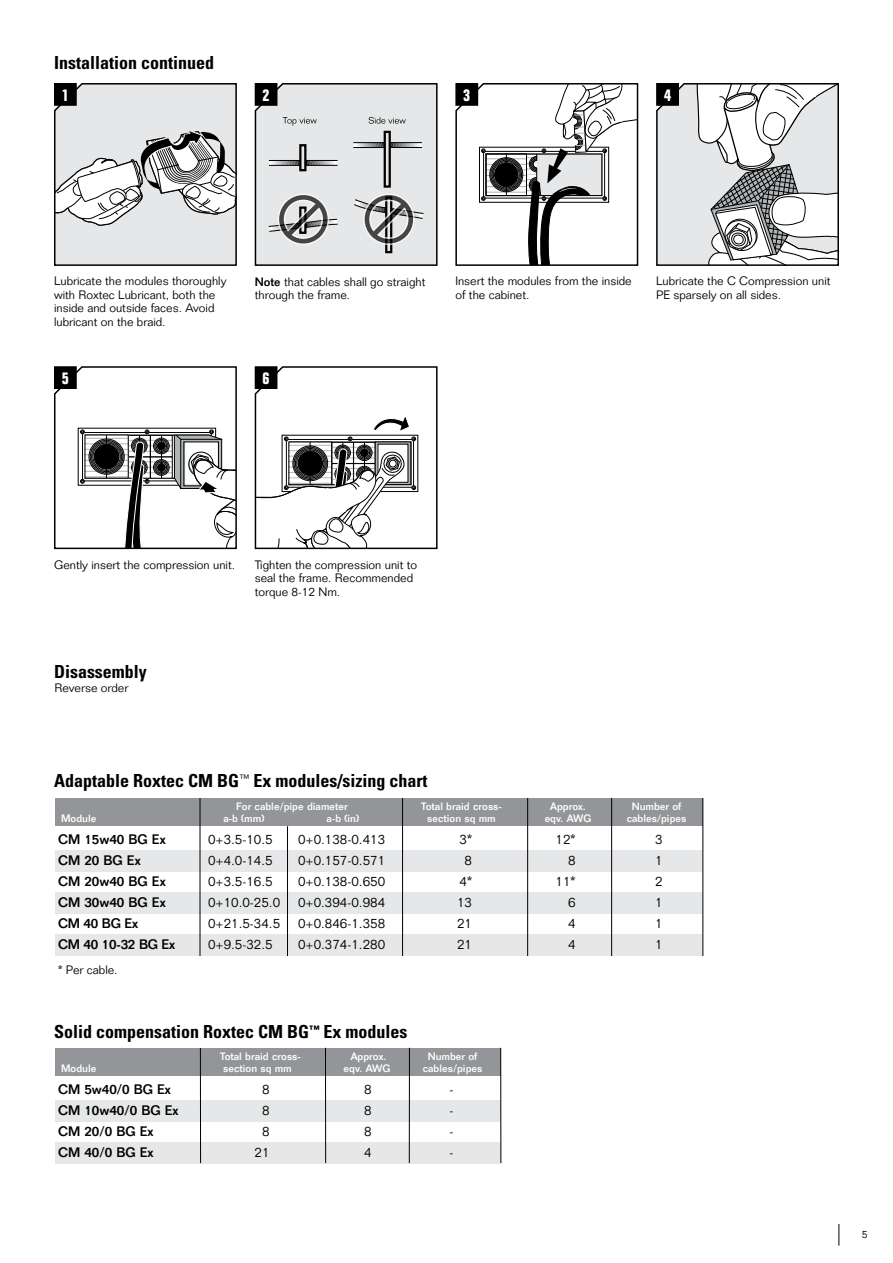
<style>
.page{position:relative;width:893px;height:1263px;background:#fff}
.page>*{position:absolute;margin:0;border:0;box-sizing:border-box;transform-origin:0 0}
.t1{font:700 condensed 18px "Univers";color:#000}
.t2{font:700 condensed 16.5px "Folio";color:#fff}
.t3{font:300 13.5px "Folio";color:#000}
.t4{font:500 13.5px "Folio";color:#000}
.t5{font:500 13.5px "Folio";letter-spacing:-.02em;color:#000}
.t6{font:300 12px/13.5px "Folio";color:#000}
.t7{font:500 10.5px "Folio";color:#fff}
.t8{font:300 10.5px "Folio";color:#000}
.s1{font-weight:500}
</style>
<div class="page">
<svg style="left:839px;top:1224px;width:1px;height:21px"></svg>
<svg style="left:54px;top:83px;width:183px;height:183px"></svg>
<div style="left:55px;top:84px;width:21px;height:21px;background:#000"></div>
<div style="left:54px;top:83px;width:23px;height:23px;border:2px solid #000"></div>
<svg style="left:254px;top:83px;width:184px;height:183px"></svg>
<div style="left:255px;top:84px;width:22px;height:21px;background:#000"></div>
<div style="left:255px;top:83px;width:22px;height:23px;border:2px solid #000"></div>
<svg style="left:455px;top:83px;width:184px;height:183px"></svg>
<div style="left:456px;top:84px;width:21px;height:21px;background:#000"></div>
<div style="left:455px;top:83px;width:23px;height:23px;border:2px solid #000"></div>
<svg style="left:656px;top:83px;width:183px;height:183px"></svg>
<div style="left:657px;top:84px;width:21px;height:21px;background:#000"></div>
<div style="left:656px;top:83px;width:23px;height:23px;border:2px solid #000"></div>
<svg style="left:54px;top:366px;width:183px;height:184px"></svg>
<div style="left:55px;top:367px;width:21px;height:21px;background:#000"></div>
<div style="left:54px;top:366px;width:23px;height:23px;border:2px solid #000"></div>
<svg style="left:254px;top:366px;width:184px;height:184px"></svg>
<div style="left:255px;top:367px;width:22px;height:21px;background:#000"></div>
<div style="left:255px;top:366px;width:22px;height:23px;border:2px solid #000"></div>
<div style="left:55px;top:935px;width:648px;height:21px;background:#e6e7e8"></div>
<div style="left:55px;top:798px;width:648px;height:28px;background:#939598"></div>
<div style="left:55px;top:850px;width:648px;height:21px;background:#e6e7e8"></div>
<div style="left:55px;top:892px;width:648px;height:21px;background:#e6e7e8"></div>
<hr style="left:402px;top:798px;width:1px;height:158px;background:#000">
<hr style="left:527px;top:798px;width:1px;height:158px;background:#000">
<hr style="left:611px;top:798px;width:1px;height:158px;background:#000">
<hr style="left:703px;top:798px;width:1px;height:158px;background:#000">
<hr style="left:200px;top:798px;width:1px;height:158px;background:#000">
<hr style="left:287px;top:826px;width:1px;height:130px;background:#000">
<div style="left:55px;top:1048px;width:446px;height:28px;background:#939598"></div>
<div style="left:55px;top:1100px;width:446px;height:21px;background:#e6e7e8"></div>
<div style="left:55px;top:1142px;width:446px;height:21px;background:#e6e7e8"></div>
<hr style="left:200px;top:1048px;width:1px;height:115px;background:#000">
<hr style="left:325px;top:1048px;width:1px;height:115px;background:#000">
<hr style="left:409px;top:1048px;width:1px;height:115px;background:#000">
<hr style="left:500px;top:1048px;width:1px;height:115px;background:#000">
<h1 class="t1" style="left:54px;top:51px;width:162px">Installation continued</h1>
<h2 class="t2" style="left:62px;top:86px;width:9px">1</h2>
<h2 class="t2" style="left:263px;top:86px;width:9px">2</h2>
<h2 class="t2" style="left:463px;top:86px;width:9px">3</h2>
<h2 class="t2" style="left:664px;top:86px;width:9px">4</h2>
<p class="t6" style="left:54px;top:274px;width:174px">Lubricate the modules thoroughly with Roxtec Lubricant, both the inside and outside faces. Avoid lubricant on the braid.</p>
<h2 class="t2" style="left:62px;top:369px;width:9px">5</h2>
<p class="t6" style="left:255px;top:275px;width:172px"><span class="s1">Note</span> that cables shall go straight through the frame.</p>
<h2 class="t2" style="left:263px;top:369px;width:9px">6</h2>
<p class="t6" style="left:455px;top:274px;width:178px">Insert the modules from the inside of the cabinet.</p>
<p class="t6" style="left:656px;top:274px;width:176px">Lubricate the C Compression unit<br>PE sparsely on all sides.</p>
<p class="t6" style="left:54px;top:558px;width:183px">Gently insert the compression unit.</p>
<p class="t6" style="left:255px;top:558px;width:164px">Tighten the compression unit to seal the frame. Recommended torque 8-12 Nm.</p>
<h1 class="t1" style="left:54px;top:660px;width:94px">Disassembly</h1>
<p class="t6" style="left:54px;top:681px;width:75px">Reverse order</p>
<h1 class="t1" style="left:54px;top:770px;width:375px">Adaptable Roxtec CM BG<sup>™</sup> Ex modules/sizing chart</h1>
<p class="t7" style="left:236px;top:800px;width:113px">For cable/pipe diameter</p>
<p class="t7" style="left:421px;top:800px;width:82px">Total braid cross-</p>
<p class="t7" style="left:550px;top:800px;width:37px">Approx.</p>
<p class="t7" style="left:632px;top:800px;width:51px">Number of</p>
<p class="t7" style="left:61px;top:812px;width:37px">Module</p>
<p class="t7" style="left:223px;top:812px;width:43px">a-b (mm)</p>
<p class="t7" style="left:327px;top:812px;width:34px">a-b (in)</p>
<p class="t7" style="left:427px;top:812px;width:70px">section sq mm</p>
<p class="t7" style="left:545px;top:812px;width:48px">eqv. AWG</p>
<p class="t7" style="left:627px;top:812px;width:61px">cables/pipes</p>
<p class="t4" style="left:58px;top:831px;width:109px">CM 15w40 BG Ex</p>
<p class="t3" style="left:208px;top:831px;width:66px">0+3.5-10.5</p>
<p class="t3" style="left:298px;top:831px;width:89px">0+0.138-0.413</p>
<p class="t3" style="left:460px;top:831px;width:14px">3*</p>
<p class="t3" style="left:556px;top:831px;width:22px">12*</p>
<p class="t3" style="left:655px;top:831px;width:9px">3</p>
<p class="t4" style="left:58px;top:852px;width:84px">CM 20 BG Ex</p>
<p class="t3" style="left:208px;top:852px;width:66px">0+4.0-14.5</p>
<p class="t3" style="left:298px;top:852px;width:89px">0+0.157-0.571</p>
<p class="t3" style="left:465px;top:852px;width:9px">8</p>
<p class="t3" style="left:568px;top:852px;width:9px">8</p>
<p class="t3" style="left:655px;top:852px;width:9px">1</p>
<p class="t4" style="left:58px;top:873px;width:109px">CM 20w40 BG Ex</p>
<p class="t3" style="left:208px;top:873px;width:66px">0+3.5-16.5</p>
<p class="t3" style="left:298px;top:873px;width:89px">0+0.138-0.650</p>
<p class="t3" style="left:460px;top:873px;width:14px">4*</p>
<p class="t3" style="left:556px;top:873px;width:22px">11*</p>
<p class="t3" style="left:655px;top:873px;width:9px">2</p>
<p class="t4" style="left:58px;top:894px;width:109px">CM 30w40 BG Ex</p>
<p class="t3" style="left:208px;top:894px;width:74px">0+10.0-25.0</p>
<p class="t3" style="left:298px;top:894px;width:89px">0+0.394-0.984</p>
<p class="t3" style="left:457px;top:894px;width:17px">13</p>
<p class="t3" style="left:568px;top:894px;width:9px">6</p>
<p class="t3" style="left:655px;top:894px;width:9px">1</p>
<p class="t4" style="left:58px;top:915px;width:81px">CM 40 BG Ex</p>
<p class="t3" style="left:208px;top:915px;width:74px">0+21.5-34.5</p>
<p class="t3" style="left:298px;top:915px;width:89px">0+0.846-1.358</p>
<p class="t3" style="left:457px;top:915px;width:17px">21</p>
<p class="t3" style="left:568px;top:915px;width:9px">4</p>
<p class="t3" style="left:655px;top:915px;width:9px">1</p>
<p class="t5" style="left:58px;top:936px;width:118px">CM 40 10-32 BG Ex</p>
<p class="t3" style="left:208px;top:936px;width:66px">0+9.5-32.5</p>
<p class="t3" style="left:298px;top:936px;width:89px">0+0.374-1.280</p>
<p class="t3" style="left:457px;top:936px;width:17px">21</p>
<p class="t3" style="left:568px;top:936px;width:9px">4</p>
<p class="t3" style="left:655px;top:936px;width:9px">1</p>
<p class="t6" style="left:58px;top:963px;width:61px">* Per cable.</p>
<h1 class="t1" style="left:54px;top:1021px;width:355px">Solid compensation Roxtec CM BG<sup>™</sup> Ex modules</h1>
<p class="t7" style="left:220px;top:1050px;width:82px">Total braid cross-</p>
<p class="t7" style="left:351px;top:1050px;width:37px">Approx.</p>
<p class="t7" style="left:428px;top:1050px;width:51px">Number of</p>
<p class="t7" style="left:61px;top:1062px;width:37px">Module</p>
<p class="t7" style="left:223px;top:1062px;width:70px">section sq mm</p>
<p class="t7" style="left:344px;top:1062px;width:48px">eqv. AWG</p>
<p class="t7" style="left:423px;top:1062px;width:61px">cables/pipes</p>
<p class="t4" style="left:58px;top:1081px;width:114px">CM 5w40/0 BG Ex</p>
<p class="t3" style="left:262px;top:1081px;width:9px">8</p>
<p class="t3" style="left:364px;top:1081px;width:9px">8</p>
<p class="t3" style="left:450px;top:1081px;width:5px">-</p>
<p class="t4" style="left:58px;top:1102px;width:122px">CM 10w40/0 BG Ex</p>
<p class="t3" style="left:262px;top:1102px;width:9px">8</p>
<p class="t3" style="left:364px;top:1102px;width:9px">8</p>
<p class="t3" style="left:450px;top:1102px;width:5px">-</p>
<p class="t4" style="left:58px;top:1123px;width:97px">CM 20/0 BG Ex</p>
<p class="t3" style="left:262px;top:1123px;width:9px">8</p>
<p class="t3" style="left:364px;top:1123px;width:9px">8</p>
<p class="t3" style="left:450px;top:1123px;width:5px">-</p>
<p class="t4" style="left:58px;top:1144px;width:97px">CM 40/0 BG Ex</p>
<p class="t3" style="left:255px;top:1144px;width:17px">21</p>
<p class="t3" style="left:364px;top:1144px;width:9px">4</p>
<p class="t3" style="left:450px;top:1144px;width:5px">-</p>
<p class="t8" style="left:862px;top:1228px;width:7px">5</p>
</div>
